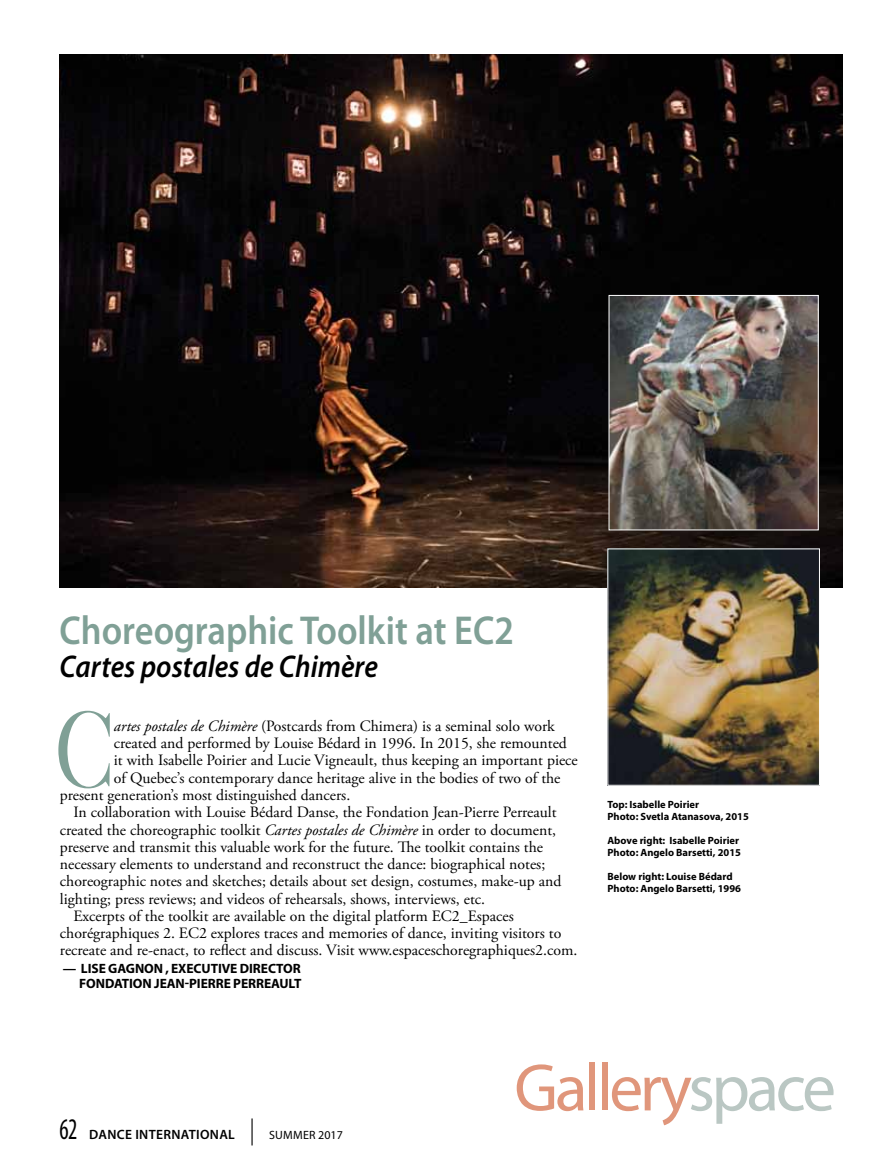
<style>
.page{position:relative;width:891px;height:1165px;background:#fff}
.page>*{position:absolute;margin:0;border:0;box-sizing:border-box;transform-origin:0 0}
.t1{font:500 105px "Big Caslon";color:#80a096;scale:.7 1}
.t2{font:67.5px "Myriad Pro";letter-spacing:-.05em;color:#e0967b}
.t3{font:600 40.5px "Myriad Pro";color:#80a096;scale:.9 1}
.t4{font:italic 600 31.5px "Myriad Pro";color:#000;scale:.9 1}
.t5{font:15.75px "Adobe Garamond Pro";color:#000}
.t6{font:700 13.5px "Myriad Pro";letter-spacing:-.005em;color:#000}
.t7{font:600 13.5px "Myriad Pro";color:#000}
.t8{font:12px "Myriad Pro";letter-spacing:.02em;color:#000}
.t9{font:700 10.5px/12px "Myriad Pro";color:#000}
.s1{font-style:italic}
.s2{font-weight:400;font-stretch:condensed;font-size:30px}
.s3{color:#bac7c3}
</style>
<div class="page">
<hr style="left:251px;top:1118px;width:2px;height:27px;background:#000">
<img style="left:60px;top:54px;width:783px;height:533px">
<img style="left:610px;top:550px;width:208px;height:233px">
<img style="left:611px;top:297px;width:206px;height:231px">
<div style="left:609px;top:295px;width:210px;height:235px;border:1px solid #fff"></div>
<h3 class="t3" style="left:60px;top:604px;width:506px">CHOREOGRAPHIC TOOLKIT AT EC2</h3>
<h3 class="t4" style="left:60px;top:646px;width:355px">Cartes postales de Chimère</h3>
<p class="t5" style="left:114px;top:716px;width:442px"><span class="s1">artes postales de Chimère</span> (Postcards from Chimera) is a seminal solo work</p>
<p class="t5" style="left:114px;top:733px;width:455px">created and performed by Louise Bédard in 1996. In 2015, she remounted</p>
<p class="t5" style="left:114px;top:751px;width:465px">it with Isabelle Poirier and Lucie Vigneault, thus keeping an important piece</p>
<p class="t5" style="left:114px;top:768px;width:448px">of Quebec’s contemporary dance heritage alive in the bodies of two of the</p>
<p class="t5" style="left:60px;top:785px;width:292px">present generation’s most distinguished dancers.</p>
<p class="t5" style="left:73px;top:802px;width:485px">In collaboration with Louise Bédard Danse, the Fondation Jean-Pierre Perreault</p>
<p class="t5" style="left:60px;top:820px;width:498px">created the choreographic toolkit <span class="s1">Cartes postales de Chimère</span> in order to document,</p>
<p class="t5" style="left:60px;top:837px;width:485px">preserve and transmit this valuable work for the future. The toolkit contains the</p>
<p class="t5" style="left:60px;top:854px;width:487px">necessary elements to understand and reconstruct the dance: biographical notes;</p>
<p class="t5" style="left:60px;top:871px;width:503px">choreographic notes and sketches; details about set design, costumes, make-up and</p>
<p class="t5" style="left:60px;top:889px;width:427px">lighting; press reviews; and videos of rehearsals, shows, interviews, etc.</p>
<p class="t5" style="left:73px;top:906px;width:442px">Excerpts of the toolkit are available on the digital platform EC2_Espaces</p>
<p class="t5" style="left:60px;top:923px;width:503px">chorégraphiques 2. EC2 explores traces and memories of dance, inviting visitors to</p>
<p class="t5" style="left:60px;top:940px;width:519px">recreate and re-enact, to reflect and discuss. Visit www.espaceschoregraphiques2.com.</p>
<p class="t6" style="left:63px;top:959px;width:82px">— LISE GAGNON</p>
<p class="t6" style="left:165px;top:959px;width:97px">, EXECUTIVE DIRECTOR</p>
<p class="t6" style="left:79px;top:974px;width:10px">FONDAT</p>
<p class="t6" style="left:129px;top:974px;width:40px">ION JEAN</p>
<p class="t6" style="left:185px;top:974px;width:25px">-PIERRE</p>
<p class="t6" style="left:233px;top:974px;width:9px">PERREA</p>
<p class="t6" style="left:280px;top:974px;width:16px">ULT</p>
<h1 class="t1" style="left:56px;top:664px;width:83px">C</h1>
<p class="t9" style="left:608px;top:797px;width:143px">Top: Isabelle Poirier<br>Photo: Svetla Atanasova, 2015</p>
<p class="t9" style="left:608px;top:833px;width:135px">Above right: Isabelle Poirier<br>Photo: Angelo Barsetti, 2015</p>
<p class="t9" style="left:608px;top:869px;width:135px">Below right: Louise Bédard<br>Photo: Angelo Barsetti, 1996</p>
<p class="t7" style="left:60px;top:1125px;width:49px"><span class="s2">62</span> DANCE</p>
<p class="t7" style="left:135px;top:1125px;width:13px">INTERNATIONAL</p>
<p class="t8" style="left:269px;top:1127px;width:75px">SUMMER 2017</p>
<h2 class="t2" style="left:514px;top:1045px;width:323px">Gallery<span class="s3">space</span></h2>
</div>
